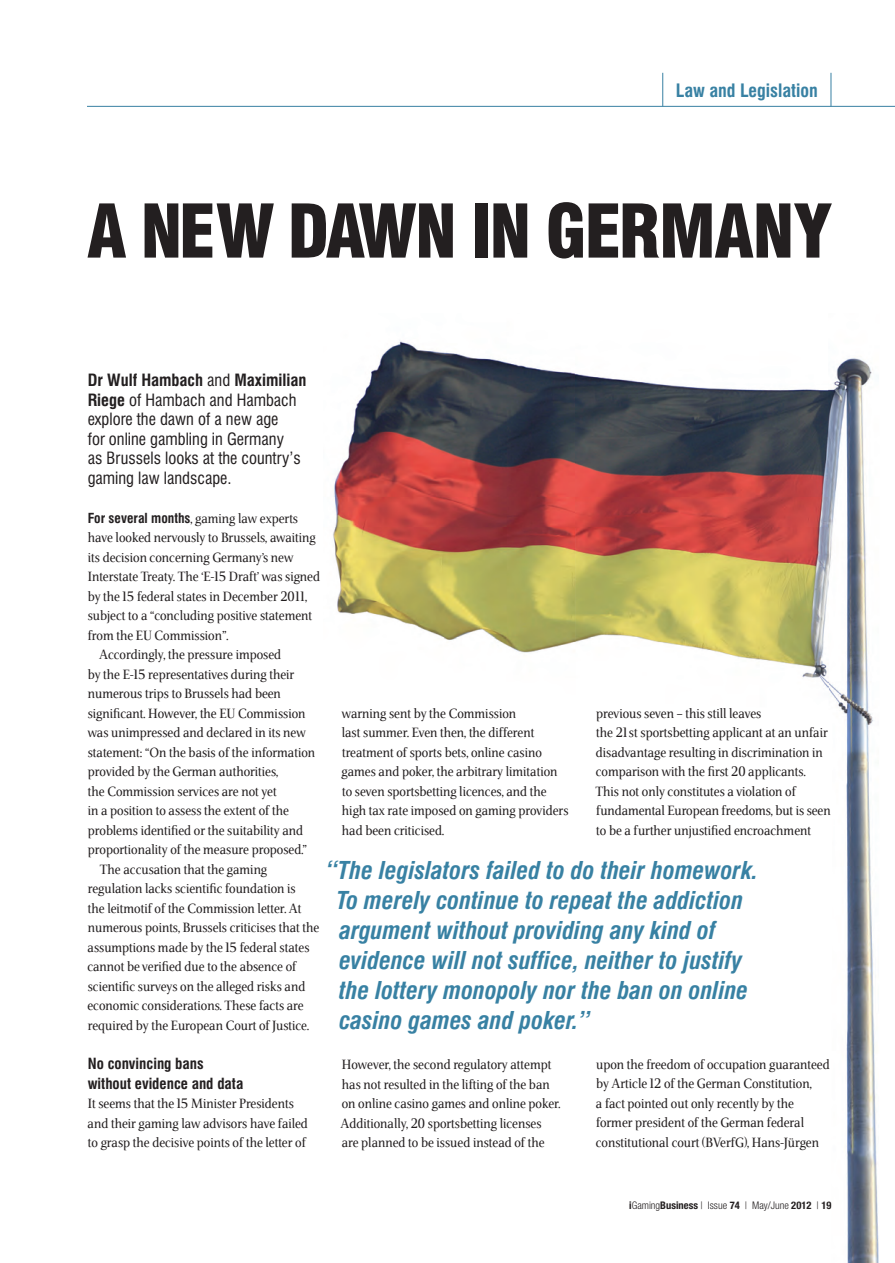
<style>
.page{position:relative;width:895px;height:1263px;background:#fff}
.page>*{position:absolute;margin:0;border:0;box-sizing:border-box;transform-origin:0 0}
.t1{font:900 condensed 72px "Swiss 721 BT";letter-spacing:-.03em;color:#231f20}
.t2{font:italic 700 condensed 24px/30px "Swiss 721 BT";color:#3881a3}
.t3{font:700 condensed 18px "Swiss 721 BT";color:#3881a3}
.t4{font:condensed 16.5px/19.5px "Swiss 721 BT";color:#231f20}
.t5{font:700 condensed 15px/19.5px "Swiss 721 BT";color:#231f20}
.t6{font:13.5px/19.5px "Veritas";color:#231f20}
.t7{font:300 condensed 10.5px "Helvetica Neue";color:#231f20}
.s1{font-weight:700}
.s2{font-family:"Swiss 721 BT";font-weight:700;font-stretch:condensed}
</style>
<div class="page">
<hr style="left:87px;top:106px;width:808px;height:1px;background:#3881a3">
<hr style="left:662px;top:73px;width:1px;height:33px;background:#3881a3">
<hr style="left:830px;top:73px;width:1px;height:33px;background:#3881a3">
<img style="left:334px;top:341px;width:494px;height:186px">
<img style="left:828px;top:358px;width:51px;height:904px">
<img style="left:333px;top:527px;width:242px;height:126px">
<img style="left:575px;top:527px;width:253px;height:161px">
<p class="t3" style="left:676px;top:79px;width:143px">Law and Legislation</p>
<p class="t1" style="left:87px;top:188px;width:746px">A NEW DAWN IN GERMANY</p>
<p class="t4" style="left:88px;top:370px;width:220px"><span class="s1">Dr Wulf Hambach</span> and <span class="s1">Maximilian<br>Riege</span> of Hambach and Hambach explore the dawn of a new age<br>for online gambling in Germany<br>as Brussels looks at the country’s gaming law landscape.</p>
<p class="t6" style="left:88px;top:508px;width:212px"><span class="s2">For several months</span>, gaming law experts</p>
<p class="t6" style="left:88px;top:528px;width:229px">have looked nervously to Brussels, awaiting</p>
<p class="t6" style="left:88px;top:547px;width:207px">its decision concerning Germany’s new</p>
<p class="t6" style="left:88px;top:567px;width:234px">Interstate Treaty. The ‘E-15 Draft’ was signed</p>
<p class="t6" style="left:88px;top:586px;width:221px">by the 15 federal states in December 2011,</p>
<p class="t6" style="left:88px;top:606px;width:226px">subject to a “concluding positive statement</p>
<p class="t6" style="left:88px;top:625px;width:142px">from the EU Commission”.</p>
<p class="t6" style="left:99px;top:645px;width:183px">Accordingly, the pressure imposed</p>
<p class="t6" style="left:88px;top:664px;width:208px">by the E-15 representatives during their</p>
<p class="t6" style="left:88px;top:684px;width:195px">numerous trips to Brussels had been</p>
<p class="t6" style="left:88px;top:703px;width:219px">significant. However, the EU Commission</p>
<p class="t6" style="left:88px;top:723px;width:219px">was unimpressed and declared in its new</p>
<p class="t6" style="left:88px;top:742px;width:229px">statement: “On the basis of the information</p>
<p class="t6" style="left:88px;top:762px;width:192px">provided by the German authorities,</p>
<p class="t6" style="left:88px;top:781px;width:190px">the Commission services are not yet</p>
<p class="t6" style="left:88px;top:801px;width:203px">in a position to assess the extent of the</p>
<p class="t6" style="left:88px;top:820px;width:217px">problems identified or the suitability and</p>
<p class="t6" style="left:88px;top:840px;width:221px">proportionality of the measure proposed.”</p>
<p class="t6" style="left:100px;top:859px;width:169px">The accusation that the gaming</p>
<p class="t6" style="left:88px;top:879px;width:209px">regulation lacks scientific foundation is</p>
<p class="t6" style="left:88px;top:898px;width:215px">the leitmotif of the Commission letter. At</p>
<p class="t6" style="left:88px;top:918px;width:233px">numerous points, Brussels criticises that the</p>
<p class="t6" style="left:88px;top:937px;width:223px">assumptions made by the 15 federal states</p>
<p class="t6" style="left:87px;top:957px;width:211px">cannot be verified due to the absence of</p>
<p class="t6" style="left:88px;top:976px;width:219px">scientific surveys on the alleged risks and</p>
<p class="t6" style="left:87px;top:996px;width:218px">economic considerations. These facts are</p>
<p class="t6" style="left:88px;top:1015px;width:223px">required by the European Court of Justice.</p>
<p class="t5" style="left:88px;top:1053px;width:157px">No convincing bans without evidence and data</p>
<p class="t6" style="left:88px;top:1093px;width:222px">It seems that the 15 Minister Presidents and their gaming law advisors have failed to grasp the decisive points of the letter of</p>
<p class="t6" style="left:341px;top:703px;width:228px">warning sent by the Commission<br>last summer. Even then, the different treatment of sports bets, online casino games and poker, the arbitrary limitation to seven sportsbetting licences, and the high tax rate imposed on gaming providers had been criticised.</p>
<p class="t6" style="left:595px;top:703px;width:237px">previous seven – this still leaves<br>the 21st sportsbetting applicant at an unfair disadvantage resulting in discrimination in comparison with the first 20 applicants.<br>This not only constitutes a violation of fundamental European freedoms, but is seen to be a further unjustified encroachment</p>
<p class="t2" style="left:337px;top:855px;width:423px;text-indent:-10px">“ The legislators failed to do their homework.<br>To merely continue to repeat the addiction argument without providing any kind of evidence will not suffice, neither to justify the lottery monopoly nor the ban on online casino games and poker.”</p>
<p class="t6" style="left:340px;top:1054px;width:221px">However, the second regulatory attempt has not resulted in the lifting of the ban on online casino games and online poker.<br>Additionally, 20 sportsbetting licenses are planned to be issued instead of the</p>
<p class="t6" style="left:595px;top:1054px;width:235px">upon the freedom of occupation guaranteed by Article 12 of the German Constitution,<br>a fact pointed out only recently by the former president of the German federal constitutional court (BVerfG), Hans-Jürgen</p>
<p class="t7" style="left:629px;top:1198px;width:204px"><span class="s1">i</span>Gaming<span class="s1">Business</span> | Issue <span class="s1">74</span> | May/June <span class="s1">2012</span> | <span class="s1">19</span></p>
</div>
